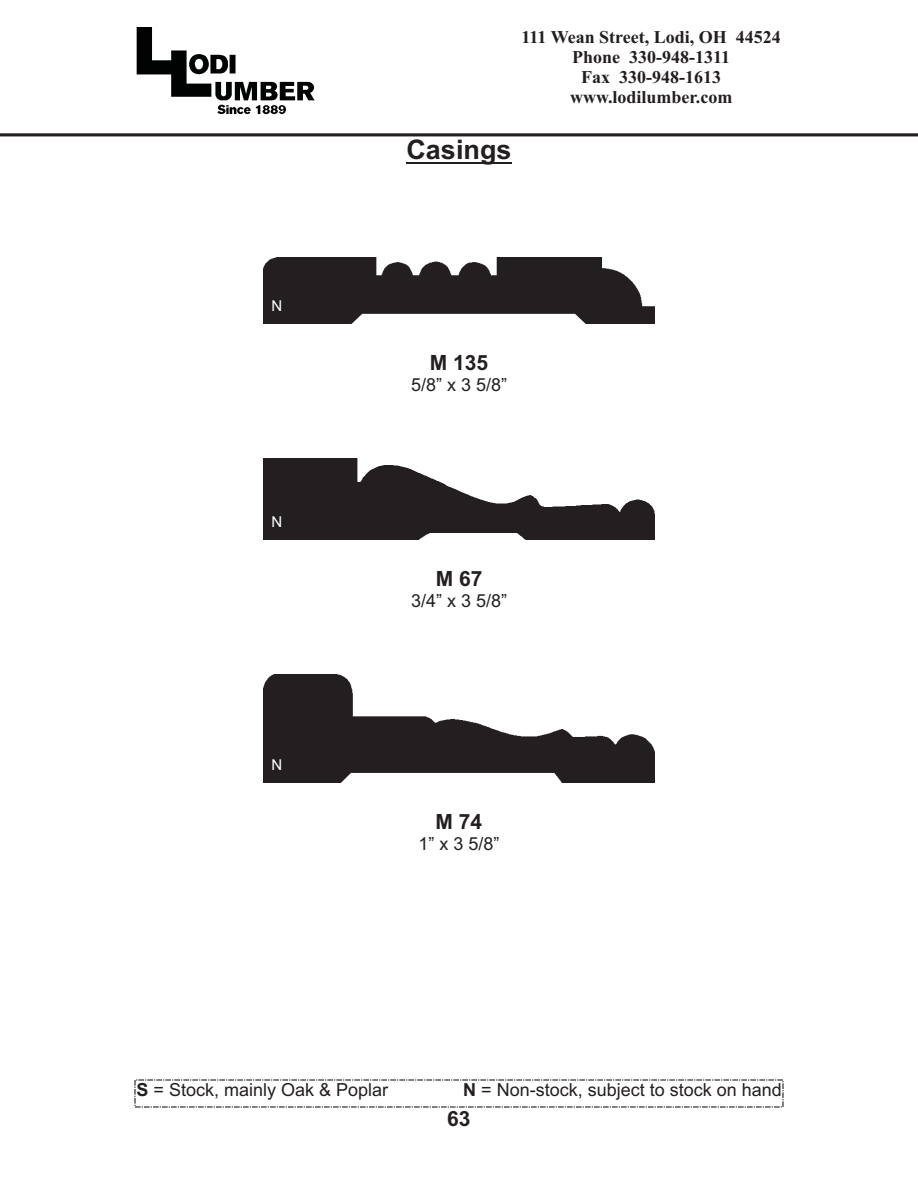
<style>
.page{position:relative;width:918px;height:1188px;background:#fff}
.page>*{position:absolute;margin:0;border:0;box-sizing:border-box;transform-origin:0 0}
.t1{font:700 27px "Arial";color:#231f20}
.t2{font:700 21px "Arial";color:#231f20}
.t3{font:18px "Arial";color:#231f20}
.t4{font:700 18px/20px "Times New Roman";color:#231f20;text-align:center}
.t5{font:15px "Arial";color:#fff}
.s1{font-weight:700}
</style>
<div class="page">
<img style="left:136px;top:27px;width:179px;height:88px">
<img style="left:0;top:133px;width:918px;height:4px">
<hr style="left:406px;top:162px;width:106px;height:1px;background:#231f20">
<svg style="left:134px;top:1079px;width:650px;height:29px"></svg>
<img style="left:264px;top:257px;width:390px;height:67px">
<img style="left:264px;top:459px;width:390px;height:81px">
<img style="left:264px;top:675px;width:390px;height:108px">
<p class="t5" style="left:272px;top:300px;width:12px">N</p>
<p class="t5" style="left:272px;top:516px;width:12px">N</p>
<p class="t5" style="left:272px;top:759px;width:12px">N</p>
<p class="t4" style="left:522px;top:29px;width:261px">111 Wean Street, Lodi, OH 44524<br>Phone 330-948-1311<br>Fax 330-948-1613 www.lodilumber.com</p>
<h1 class="t1" style="left:406px;top:140px;width:107px">Casings</h1>
<p class="t2" style="left:430px;top:355px;width:60px">M 135</p>
<p class="t3" style="left:411px;top:378px;width:98px">5/8” x 3 5/8”</p>
<p class="t2" style="left:436px;top:571px;width:48px">M 67</p>
<p class="t3" style="left:411px;top:594px;width:98px">3/4” x 3 5/8”</p>
<p class="t2" style="left:436px;top:814px;width:48px">M 74</p>
<p class="t3" style="left:418px;top:837px;width:83px">1” x 3 5/8”</p>
<p class="t3" style="left:137px;top:1083px;width:253px"><span class="s1">S</span> = Stock, mainly Oak &amp; Poplar</p>
<p class="t3" style="left:463px;top:1083px;width:320px"><span class="s1">N</span> = Non-stock, subject to stock on hand</p>
<p class="t2" style="left:447px;top:1111px;width:25px">63</p>
</div>
